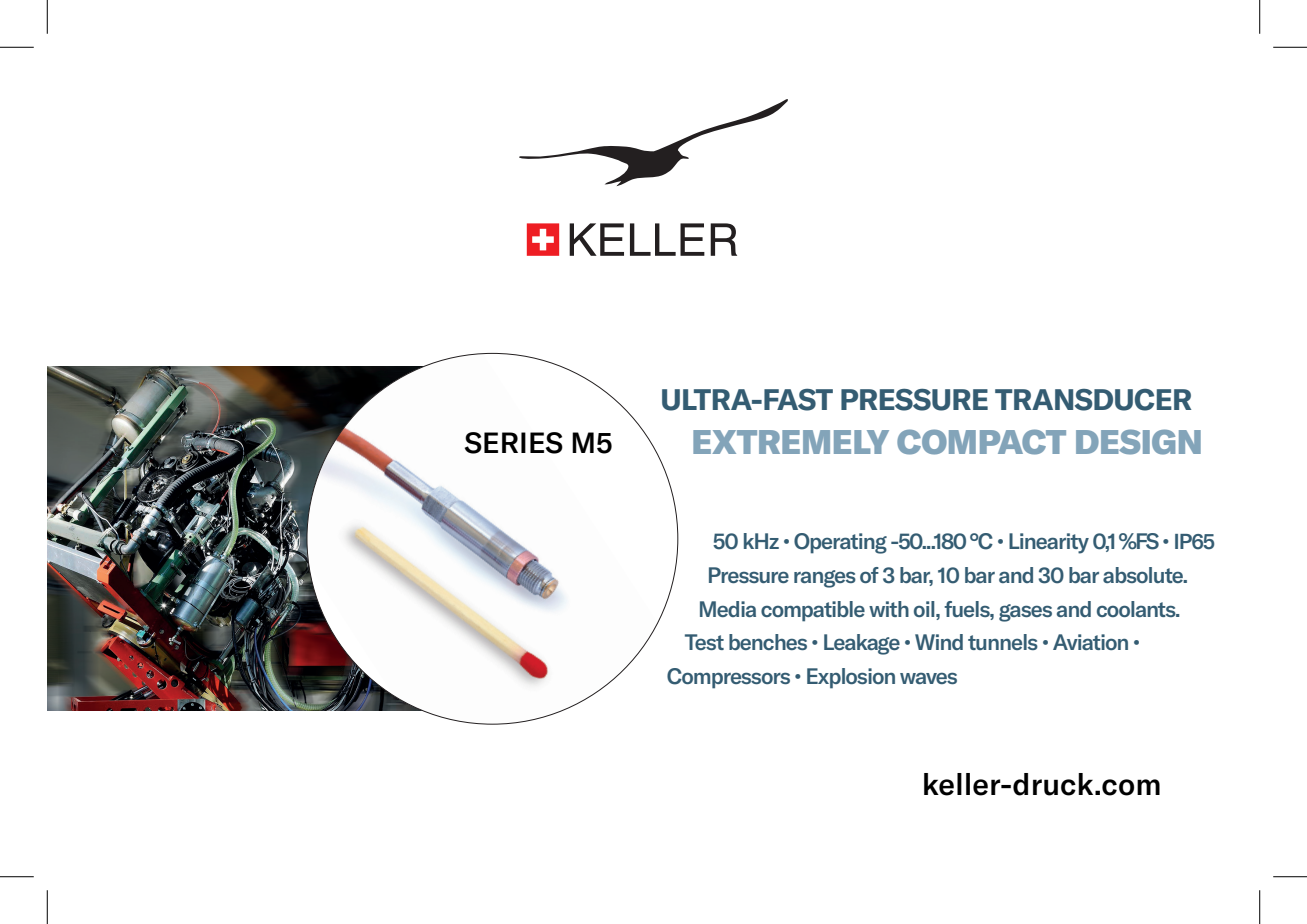
<style>
.page{position:relative;width:1307px;height:924px;background:#fff}
.page>*{position:absolute;margin:0;border:0;box-sizing:border-box;transform-origin:0 0}
.t1{font:900 33.75px "GT America";letter-spacing:-.01em;color:#83a4b9}
.t2{font:500 30.38px "GT America";color:#000}
.t3{font:700 29.25px "GT America";letter-spacing:-.02em;color:#345c72}
.t4{font:500 28.8px "GT America";color:#000}
.t5{font:500 22.05px "GT America";letter-spacing:-.05em;color:#345c72}
.s1{font-size:21.38px}
</style>
<div class="page">
<svg style="left:527px;top:223px;width:32px;height:33px"></svg>
<svg style="left:569px;top:223px;width:55px;height:33px"></svg>
<svg style="left:630px;top:223px;width:74px;height:33px"></svg>
<svg style="left:710px;top:223px;width:27px;height:33px"></svg>
<svg style="left:519px;top:99px;width:269px;height:87px"></svg>
<img style="left:47px;top:366px;width:260px;height:344px">
<img style="left:307px;top:353px;width:350px;height:371px">
<hr style="left:0;top:47px;width:34px;height:1px;background:#000">
<hr style="left:1273px;top:47px;width:33px;height:1px;background:#000">
<hr style="left:0;top:876px;width:34px;height:1px;background:#000">
<hr style="left:1273px;top:876px;width:33px;height:1px;background:#000">
<hr style="left:47px;top:0;width:1px;height:34px;background:#000">
<hr style="left:47px;top:890px;width:1px;height:34px;background:#000">
<hr style="left:1259px;top:0;width:1px;height:34px;background:#000">
<hr style="left:1259px;top:890px;width:1px;height:34px;background:#000">
<p class="t3" style="left:660px;top:382px;width:533px">ULTRA-FAST PRESSURE TRANSDUCER</p>
<p class="t4" style="left:464px;top:425px;width:150px">SERIES M5</p>
<p class="t1" style="left:691px;top:421px;width:513px">EXTREMELY COMPACT DESIGN</p>
<p class="t5" style="left:712px;top:528px;width:504px">50 kHz • Operating -50...180 °C • Linearity 0,1 %FS • <span class="s1">IP65</span></p>
<p class="t5" style="left:707px;top:562px;width:482px">Pressure ranges of 3 bar, 10 bar and 30 bar absolute.</p>
<p class="t5" style="left:698px;top:595px;width:484px">Media compatible with oil, fuels, gases and coolants.</p>
<p class="t5" style="left:684px;top:629px;width:457px">Test benches • Leakage • Wind tunnels • Aviation •</p>
<p class="t5" style="left:666px;top:663px;width:293px">Compressors • Explosion waves</p>
<p class="t2" style="left:921px;top:766px;width:241px">keller-druck.com</p>
</div>
